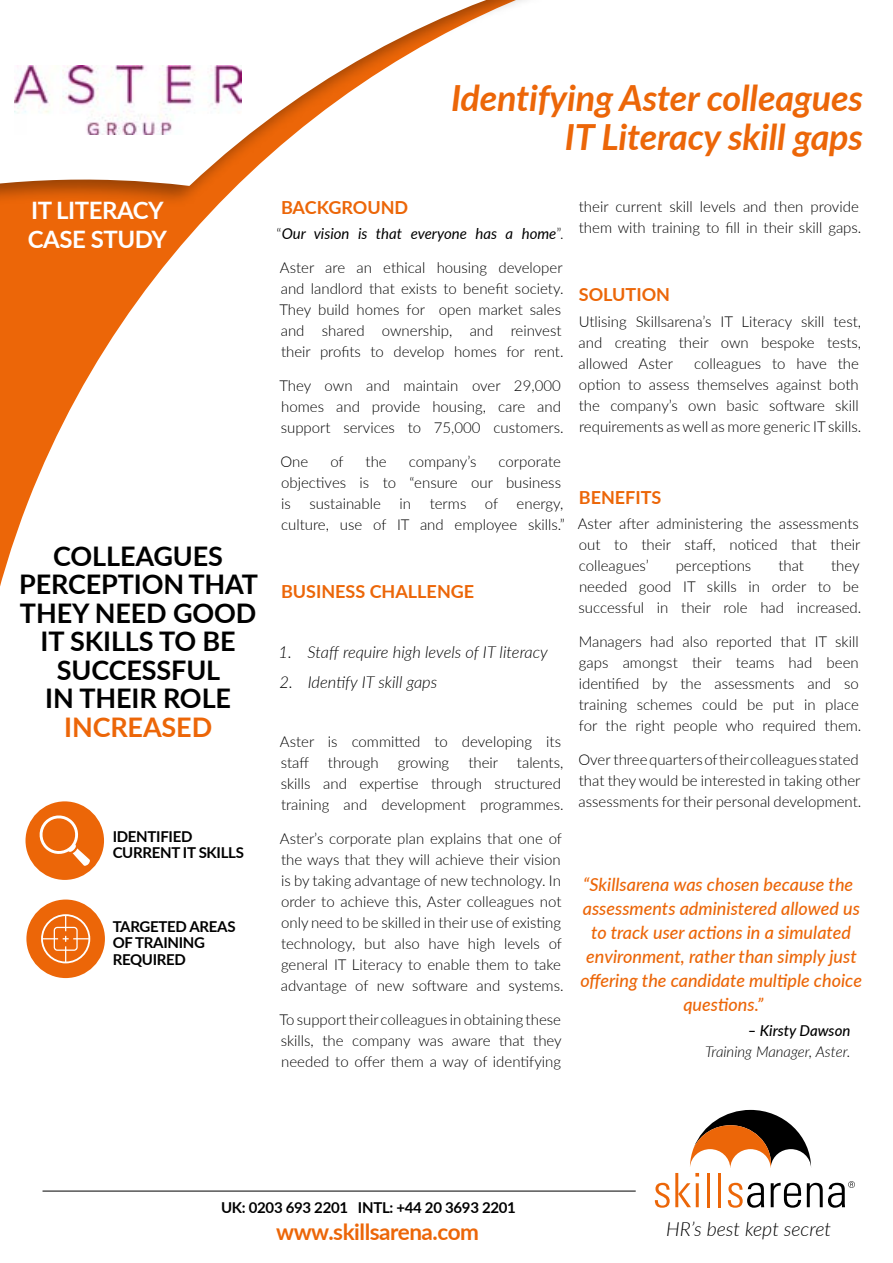
<style>
.page{position:relative;width:893px;height:1263px;background:#fff}
.page>*{position:absolute;margin:0;border:0;box-sizing:border-box;transform-origin:0 0}
.t1{font:italic 700 36px/39px "Lato";letter-spacing:-.005em;color:#ec6608;text-align:right}
.t2{font:700 27px/28.5px "Lato";letter-spacing:-.005em;color:#000;text-align:center}
.t3{font:700 27px "Lato";letter-spacing:-.005em;color:#ec6608}
.t4{font:700 24px/28.8px "Lato";letter-spacing:-.02em;color:#fff}
.t5{font:700 22.5px "Lato";letter-spacing:-.02em;color:#ec6608}
.t6{font:italic 300 19.5px "Lato";color:#000}
.t7{font:italic 500 18px/24px "Lato";color:#ec6608;text-align:center}
.t8{font:700 18px "Lato";color:#ec6608}
.t9{font:italic 300 16.5px "Lato";color:#000}
.t10{font:300 15px/21px "Lato";color:#000}
.t11{font:700 15px/16.5px "Lato";letter-spacing:-.02em;color:#000}
.t12{font:italic 15px "Lato";color:#000}
.t13{font:italic 300 15px "Lato";color:#000}
.t14{font:italic 500 15px "Lato";color:#000}
.s1{font-weight:300;font-style:normal}
</style>
<div class="page">
<svg style="left:0;top:222px;width:202px;height:365px"></svg>
<svg style="left:655px;top:1110px;width:200px;height:98px"></svg>
<hr style="left:43px;top:1191px;width:593px;height:1px;background:#000">
<div style="left:0;top:0;width:820px;height:222px;background:#000;opacity:.35"></div>
<svg style="left:0;top:0;width:814px;height:200px"></svg>
<div style="left:26px;top:801px;width:78px;height:79px;background:#ec6608;border-radius:50%"></div>
<svg style="left:39px;top:815px;width:51px;height:51px"></svg>
<div style="left:26px;top:899px;width:79px;height:79px;background:#ec6608;border-radius:50%"></div>
<svg style="left:41px;top:914px;width:49px;height:49px"></svg>
<img style="left:15px;top:66px;width:226px;height:68px">
<h3 class="t4" style="left:28px;top:195px;width:141px">IT LITERACY<br>CASE STUDY</h3>
<h2 class="t2" style="left:19px;top:540px;width:240px">COLLEAGUES<br>PERCEPTION THAT<br>THEY NEED GOOD<br>IT SKILLS TO BE<br>SUCCESSFUL<br>IN THEIR ROLE</h2>
<h2 class="t3" style="left:64px;top:707px;width:150px">INCREASED</h2>
<p class="t11" style="left:113px;top:827px;width:133px">IDENTIFIED<br>CURRENT IT SKILLS</p>
<p class="t11" style="left:113px;top:917px;width:124px">TARGETED AREAS<br>OF TRAINING<br>REQUIRED</p>
<h1 class="t1" style="left:451px;top:77px;width:413px">Identifying Aster colleagues<br>IT Literacy skill gaps</h1>
<p class="t8" style="left:281px;top:194px;width:129px">BACKGROUND</p>
<p class="t12" style="left:277px;top:223px;width:288px"><span class="s1">“</span>Our vision is that everyone has a home<span class="s1">”.</span></p>
<p class="t10" style="left:279px;top:257px;width:286px">Aster are an ethical housing developer and landlord that exists to benefit society.<br>They build homes for open market sales and shared ownership, and reinvest their profits to develop homes for rent.</p>
<p class="t10" style="left:279px;top:374px;width:286px">They own and maintain over 29,000 homes and provide housing, care and support services to 75,000 customers.</p>
<p class="t10" style="left:281px;top:450px;width:29px">One</p>
<p class="t10" style="left:330px;top:450px;width:15px">of</p>
<p class="t10" style="left:366px;top:450px;width:23px">the</p>
<p class="t10" style="left:409px;top:450px;width:69px">company’s</p>
<p class="t10" style="left:281px;top:450px;width:285px;text-indent:217px">corporate objectives is to “ensure our business is sustainable in terms of energy, culture, use of IT and employee skills.”</p>
<p class="t8" style="left:281px;top:578px;width:195px">BUSINESS CHALLENGE</p>
<p class="t9" style="left:278px;top:640px;width:271px">1. Staff require high levels of IT literacy</p>
<p class="t9" style="left:280px;top:671px;width:159px">2. Identify IT skill gaps</p>
<p class="t10" style="left:280px;top:731px;width:283px">Aster is committed to developing its staff</p>
<p class="t10" style="left:281px;top:752px;width:284px;text-indent:236px">talents, skills and expertise through structured training and development programmes.</p>
<p class="t10" style="left:280px;top:827px;width:285px">Aster’s corporate plan explains that one of the ways that they will achieve their vision is by taking advantage of new technology. In order to achieve this, Aster colleagues not only need to be skilled in their use of existing technology, but also have high levels of general IT Literacy to enable them to take advantage of new software and systems.</p>
<p class="t10" style="left:279px;top:1008px;width:284px;text-align:justify">To support their colleagues in obtaining these skills, the company was aware that they needed to offer them a way of identifying</p>
<p class="t10" style="left:328px;top:752px;width:52px">through</p>
<p class="t10" style="left:398px;top:752px;width:53px">growing</p>
<p class="t10" style="left:468px;top:752px;width:31px">their</p>
<p class="t10" style="left:579px;top:195px;width:284px">their current skill levels and then provide them with training to fill in their skill gaps.</p>
<p class="t8" style="left:579px;top:282px;width:93px">SOLUTION</p>
<p class="t10" style="left:579px;top:310px;width:284px;text-align:justify">Utlising Skillsarena’s IT Literacy skill test, and creating their own bespoke tests, allowed Aster</p>
<p class="t10" style="left:579px;top:352px;width:284px;text-indent:115px">colleagues to have the option to assess themselves against both the company’s own basic software skill requirements as well as more generic IT skills.</p>
<p class="t8" style="left:579px;top:484px;width:84px">BENEFITS</p>
<p class="t10" style="left:578px;top:513px;width:284px;text-align:justify">Aster after administering the assessments out to their staff, noticed that their colleagues’</p>
<p class="t10" style="left:579px;top:555px;width:284px;text-indent:252px">they needed good IT skills in order to be successful in their role had increased.</p>
<p class="t10" style="left:579px;top:631px;width:284px">Managers had also reported that IT skill gaps amongst their teams had been identified by the assessments and so training schemes could be put in place for the right people who required them.</p>
<p class="t10" style="left:578px;top:748px;width:284px">Over three quarters of their colleagues stated that they would be interested in taking other assessments for their personal development.</p>
<p class="t10" style="left:676px;top:555px;width:77px">perceptions</p>
<p class="t10" style="left:778px;top:555px;width:27px">that</p>
<p class="t7" style="left:580px;top:872px;width:283px">“Skillsarena was chosen because the assessments administered allowed us to track user actions in a simulated environment, rather than simply just offering the candidate multiple choice questions.”</p>
<p class="t14" style="left:748px;top:1020px;width:104px">– Kirsty Dawson</p>
<p class="t13" style="left:705px;top:1041px;width:147px">Training Manager, Aster.</p>
<p class="t11" style="left:221px;top:1198px;width:296px">UK: 0203 693 2201 INTL: +44 20 3693 2201</p>
<h3 class="t5" style="left:276px;top:1215px;width:204px">www.skillsarena.com</h3>
<h3 class="t6" style="left:666px;top:1215px;width:167px">HR’s best kept secret</h3>
</div>
